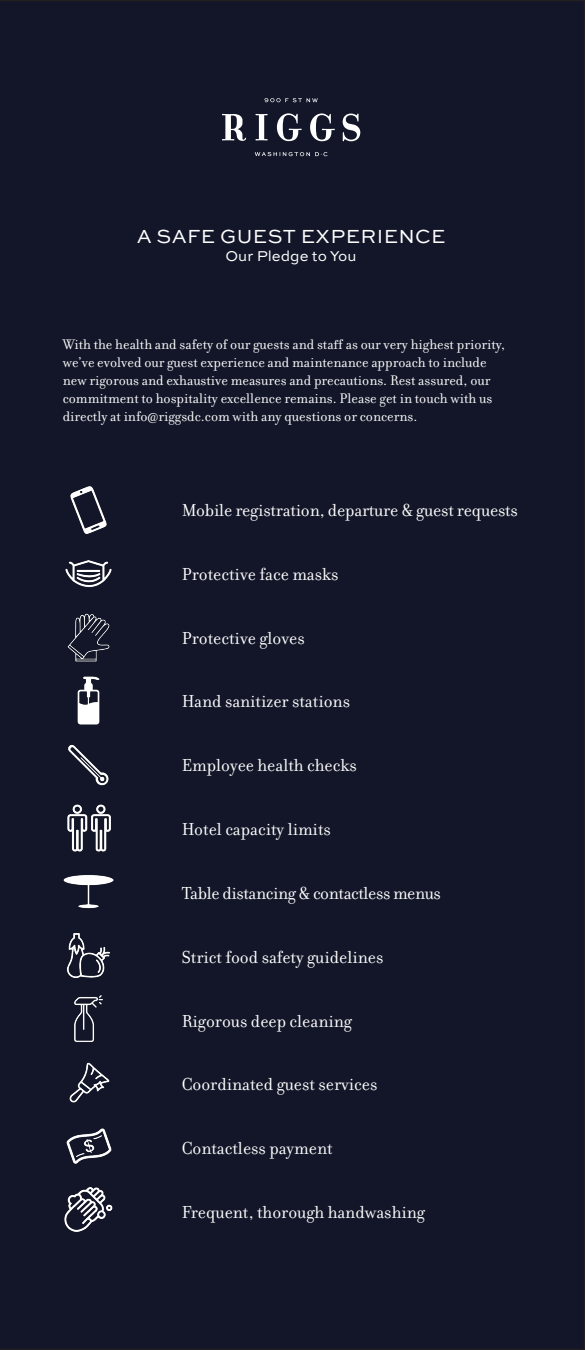
<style>
.page{position:relative;width:585px;height:1350px;background:#121628}
.page>*{position:absolute;margin:0;border:0;box-sizing:border-box;transform-origin:0 0}
.Paragraph_Style_1{font:20px "Sweet Sans";letter-spacing:.02em;color:#fff}
.Paragraph_Style_1-2{font:18.75px "Filosofia OT";color:#fff}
.Paragraph_Style_1-3{font:18.75px "Filosofia OT";letter-spacing:-.02em;color:#fff}
.t1{font:15px/18px "Filosofia OT";color:#fff}
.Paragraph_Style_1-4{font:15px "Sweet Sans";color:#fff}
</style>
<div class="page">
<svg style="left:265px;top:98px;width:53px;height:4px"></svg>
<svg style="left:255px;top:152px;width:73px;height:4px"></svg>
<svg style="left:310px;top:113px;width:25px;height:28px"></svg>
<svg style="left:343px;top:114px;width:17px;height:27px"></svg>
<svg style="left:277px;top:113px;width:25px;height:28px"></svg>
<svg style="left:255px;top:114px;width:13px;height:27px"></svg>
<svg style="left:222px;top:114px;width:24px;height:27px"></svg>
<img style="left:63px;top:1122px;width:51px;height:48px">
<img style="left:63px;top:931px;width:51px;height:49px">
<img style="left:63px;top:740px;width:51px;height:49px">
<img style="left:63px;top:1184px;width:52px;height:51px">
<img style="left:63px;top:549px;width:51px;height:49px">
<img style="left:64px;top:677px;width:50px;height:48px">
<img style="left:64px;top:804px;width:50px;height:48px">
<img style="left:63px;top:613px;width:51px;height:49px">
<img style="left:63px;top:486px;width:51px;height:48px">
<img style="left:63px;top:994px;width:51px;height:49px">
<img style="left:63px;top:867px;width:51px;height:49px">
<img style="left:68px;top:1062px;width:43px;height:42px">
<p class="Paragraph_Style_1" style="left:137px;top:225px;width:310px">A SAFE GUEST EXPERIENCE</p>
<p class="Paragraph_Style_1-4" style="left:226px;top:247px;width:132px">Our Pledge to You</p>
<p class="t1" style="left:63px;top:336px;width:444px">With the health and safety of our guests and staff as our very highest priority, we’ve evolved our guest experience and maintenance approach to include new rigorous and exhaustive measures and precautions. Rest assured, our commitment to hospitality excellence remains. Please get in touch with us directly at info@riggsdc.com with any questions or concerns.</p>
<p class="Paragraph_Style_1-2" style="left:182px;top:500px;width:338px">Mobile registration, departure &amp; guest requests</p>
<p class="Paragraph_Style_1-2" style="left:182px;top:563px;width:158px">Protective face masks</p>
<p class="Paragraph_Style_1-2" style="left:182px;top:627px;width:124px">Protective gloves</p>
<p class="Paragraph_Style_1-2" style="left:182px;top:691px;width:170px">Hand sanitizer stations</p>
<p class="Paragraph_Style_1-2" style="left:182px;top:755px;width:176px">Employee health checks</p>
<p class="Paragraph_Style_1-2" style="left:182px;top:819px;width:151px">Hotel capacity limits</p>
<p class="Paragraph_Style_1-3" style="left:182px;top:883px;width:261px">Table distancing &amp; contactless menus</p>
<p class="Paragraph_Style_1-2" style="left:182px;top:946px;width:203px">Strict food safety guidelines</p>
<p class="Paragraph_Style_1-2" style="left:182px;top:1010px;width:172px">Rigorous deep cleaning</p>
<p class="Paragraph_Style_1-2" style="left:182px;top:1074px;width:197px">Coordinated guest services</p>
<p class="Paragraph_Style_1-2" style="left:182px;top:1138px;width:152px">Contactless payment</p>
<p class="Paragraph_Style_1-2" style="left:182px;top:1202px;width:245px">Frequent, thorough handwashing</p>
</div>
